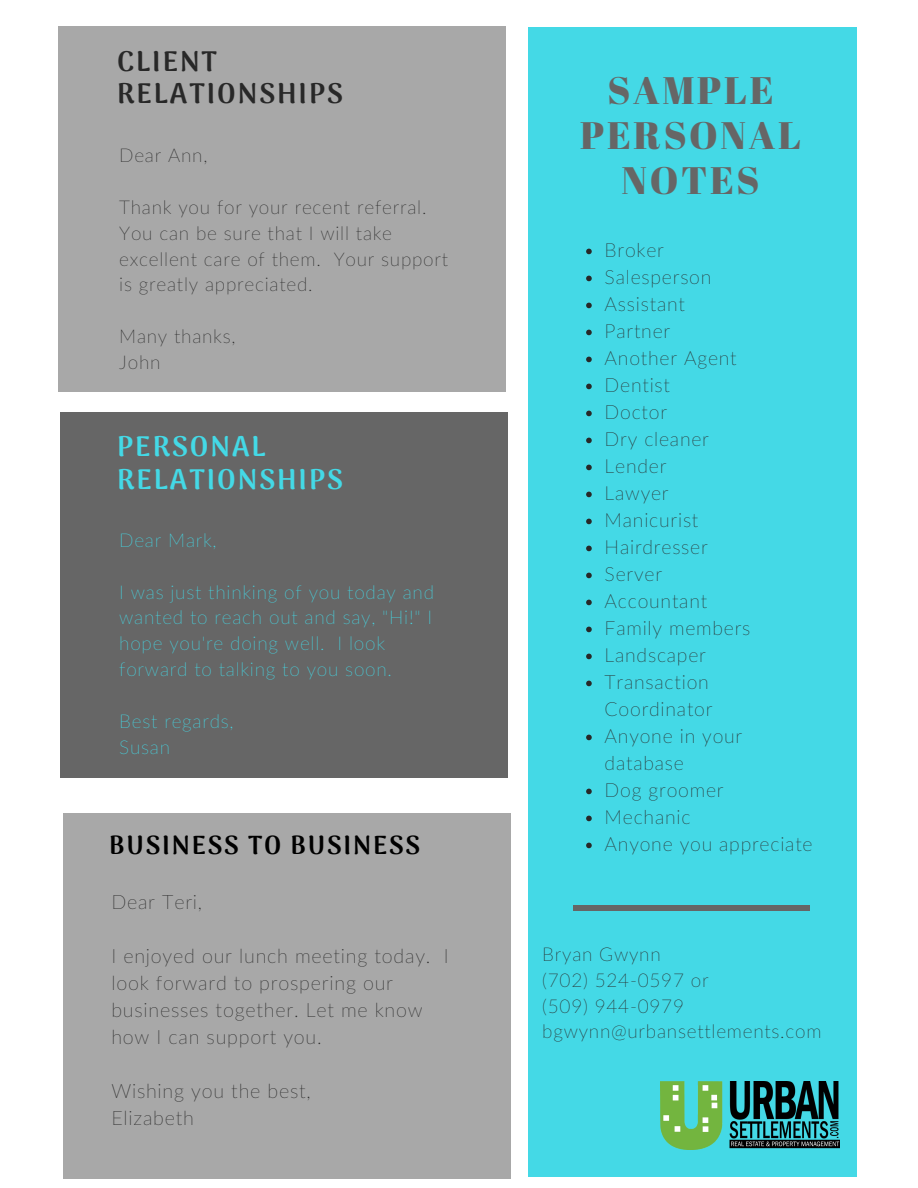
<style>
.page{position:relative;width:918px;height:1188px;background:#fff}
.page>*{position:absolute;margin:0;border:0;box-sizing:border-box;transform-origin:0 0}
.t1{font:38.25px/45px "Abril Fatface";letter-spacing:.07em;color:#666;text-align:center}
.t2{font:900 28.05px/32.7px "Arima Madurai";letter-spacing:.07em;color:#44d9e6}
.t3{font:900 28.05px/32.7px "Arima Madurai";letter-spacing:.07em;color:#282828}
.t4{font:900 25.95px "Arima Madurai";letter-spacing:.07em;color:#000}
.t5{font:100 19.65px/27px "Lato Latin";letter-spacing:.04em;color:#282828}
.t6{font:100 19.5px/27px "Lato Latin";letter-spacing:.04em;color:#282828}
.t7{font:100 18.9px/25.8px "Lato Latin";letter-spacing:.04em;color:#282828}
.t8{font:100 18.9px/25.8px "Lato Latin";letter-spacing:.04em;color:#44d9e6}
</style>
<div class="page">
<div style="left:63px;top:813px;width:448px;height:366px;background:#a8a8a8"></div>
<div style="left:60px;top:412px;width:447px;height:365px;background:#666"></div>
<div style="left:59px;top:26px;width:447px;height:366px;background:#a8a8a8"></div>
<div style="left:529px;top:27px;width:328px;height:1150px;background:#44d9e6"></div>
<svg style="left:586px;top:249px;width:6px;height:5px"></svg>
<svg style="left:586px;top:276px;width:6px;height:5px"></svg>
<svg style="left:586px;top:303px;width:6px;height:5px"></svg>
<svg style="left:586px;top:330px;width:6px;height:5px"></svg>
<svg style="left:586px;top:357px;width:6px;height:5px"></svg>
<svg style="left:586px;top:384px;width:6px;height:5px"></svg>
<svg style="left:586px;top:411px;width:6px;height:5px"></svg>
<svg style="left:586px;top:438px;width:6px;height:5px"></svg>
<svg style="left:586px;top:465px;width:6px;height:5px"></svg>
<svg style="left:586px;top:492px;width:6px;height:5px"></svg>
<svg style="left:586px;top:519px;width:6px;height:5px"></svg>
<svg style="left:586px;top:546px;width:6px;height:5px"></svg>
<svg style="left:586px;top:573px;width:6px;height:5px"></svg>
<svg style="left:586px;top:600px;width:6px;height:5px"></svg>
<svg style="left:586px;top:627px;width:6px;height:5px"></svg>
<svg style="left:586px;top:654px;width:6px;height:5px"></svg>
<svg style="left:586px;top:681px;width:6px;height:5px"></svg>
<svg style="left:586px;top:735px;width:6px;height:5px"></svg>
<svg style="left:586px;top:789px;width:6px;height:5px"></svg>
<svg style="left:586px;top:816px;width:6px;height:5px"></svg>
<svg style="left:586px;top:843px;width:6px;height:5px"></svg>
<div style="left:573px;top:906px;width:237px;height:5px;background:#666"></div>
<img style="left:660px;top:1081px;width:179px;height:69px">
<h2 class="t3" style="left:117px;top:45px;width:228px">CLIENT<br>RELATIONSHIPS</h2>
<p class="t7" style="left:119px;top:142px;width:90px">Dear Ann,</p>
<p class="t7" style="left:119px;top:194px;width:331px">Thank you for your recent referral.<br>You can be sure that I will take excellent care of them. Your support is greatly appreciated.</p>
<p class="t7" style="left:119px;top:323px;width:118px">Many thanks,<br>John</p>
<h2 class="t2" style="left:117px;top:430px;width:228px">PERSONAL<br>RELATIONSHIPS</h2>
<p class="t8" style="left:119px;top:527px;width:99px">Dear Mark,</p>
<p class="t8" style="left:119px;top:578px;width:316px">I was just thinking of you today and wanted to reach out and say, "Hi!" I hope you're doing well. I look forward to talking to you soon.</p>
<p class="t8" style="left:119px;top:708px;width:116px">Best regards,<br>Susan</p>
<h3 class="t4" style="left:109px;top:830px;width:313px">BUSINESS TO BUSINESS</h3>
<p class="t5" style="left:111px;top:888px;width:92px">Dear Teri,</p>
<p class="t5" style="left:111px;top:942px;width:339px">I enjoyed our lunch meeting today. I look forward to prospering our businesses together. Let me know how I can support you.</p>
<p class="t5" style="left:111px;top:1077px;width:201px">Wishing you the best,<br>Elizabeth</p>
<h1 class="t1" style="left:580px;top:67px;width:222px">SAMPLE<br>PERSONAL<br>NOTES</h1>
<p class="t6" style="left:605px;top:235px;width:210px">Broker<br>Salesperson<br>Assistant<br>Partner<br>Another Agent<br>Dentist<br>Doctor<br>Dry cleaner<br>Lender<br>Lawyer<br>Manicurist<br>Hairdresser<br>Server<br>Accountant<br>Family members<br>Landscaper<br>Transaction<br>Coordinator<br>Anyone in your database<br>Dog groomer<br>Mechanic<br>Anyone you appreciate</p>
<p class="t7" style="left:542px;top:941px;width:281px">Bryan Gwynn<br>(702) 524-0597 or<br>(509) 944-0979 bgwynn@urbansettlements.com</p>
</div>
